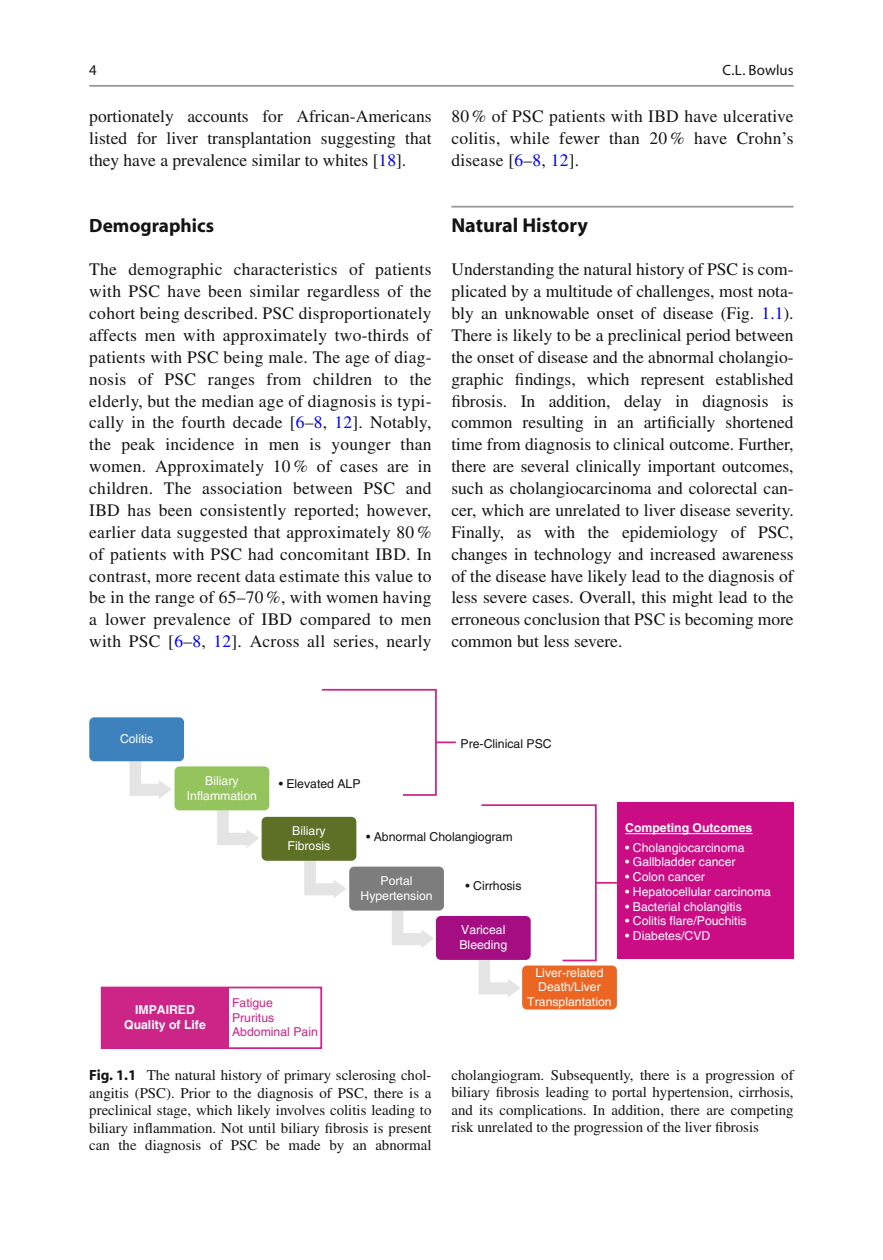
<style>
.page{position:relative;width:883px;height:1260px;background:#fff}
.page>*{position:absolute;margin:0;border:0;box-sizing:border-box;transform-origin:0 0}
.t1{font:700 20.12px "Ynjrmp Myriad";color:#131413}
.t2{font:700 19.25px "Ynjrmp Myriad";color:#131413}
.t3{font:17.5px/21.9px "Ccdpgc Times";color:#131413;text-align:justify}
.t4{font:14.88px/17.5px "Ccdpgc Times";color:#131413;text-align:justify}
.t5{font:14.88px "Qjvwsh Myriad";letter-spacing:.005em;color:#131413}
.t6{font:12.25px/14.7px "Hvnyfy Helvetica";color:#fff;text-align:center}
.t7{font:12.25px "Hvnyfy Helvetica";color:#131413}
.t8{font:700 12.25px/14.7px "Gjswsq Helvetica";color:#fff;text-align:center}
.t9{font:12.25px/14.7px "Hvnyfy Helvetica";color:#cc2487}
.s1{color:#00f}
.s2{font-family:"Ynjrmp Myriad";font-weight:700}
</style>
<div class="page">
<hr style="left:451px;top:206px;width:343px;height:2px;background:#989898">
<svg style="left:321px;top:688px;width:135px;height:108px"></svg>
<hr style="left:596px;top:882px;width:21px;height:2px;background:#cc2487">
<div style="left:617px;top:803px;width:177px;height:156px;background:#cb0d85"></div>
<div style="left:101px;top:987px;width:221px;height:62px;border:2px solid #cc2487"></div>
<div style="left:102px;top:988px;width:126px;height:60px;background:#cc2487"></div>
<svg style="left:130px;top:761px;width:42px;height:38px"></svg>
<div style="left:89px;top:717px;width:95px;height:44px;background:#3d82bd;border-radius:5px"></div>
<svg style="left:217px;top:810px;width:42px;height:38px"></svg>
<div style="left:175px;top:766px;width:94px;height:44px;background:#95c35e;border-radius:5px"></div>
<svg style="left:304px;top:861px;width:42px;height:37px"></svg>
<div style="left:262px;top:817px;width:94px;height:44px;background:#5d7026;border-radius:5px"></div>
<svg style="left:392px;top:911px;width:42px;height:37px"></svg>
<div style="left:349px;top:867px;width:95px;height:44px;background:#7d7d7d;border-radius:5px"></div>
<svg style="left:479px;top:804px;width:119px;height:193px"></svg>
<div style="left:436px;top:916px;width:95px;height:44px;background:#a50e82;border-radius:5px"></div>
<div style="left:522px;top:966px;width:95px;height:44px;background:#ec6623;border-radius:5px"></div>
<hr style="left:625px;top:833px;width:127px;height:1px;background:#fff">
<hr style="left:89px;top:85px;width:705px;height:2px;background:#989898">
<p class="t5" style="left:89px;top:64px;width:9px">4</p>
<p class="t3" style="left:89px;top:107px;width:344px">portionately accounts for African-Americans listed for liver transplantation suggesting that they have a prevalence similar to whites [ <span class="s1">18</span> ].</p>
<p class="t2" style="left:89px;top:218px;width:126px">Demographics</p>
<p class="t3" style="left:89px;top:260px;width:344px">The demographic characteristics of patients with PSC have been similar regardless of the cohort being described. PSC disproportionately affects men with approximately two-thirds of patients with PSC being male. The age of diag&shy;nosis of PSC ranges from children to the elderly, but the median age of diagnosis is typi&shy;cally in the fourth decade [ <span class="s1">6</span> – <span class="s1">8</span> , <span class="s1">12</span> ]. Notably, the peak incidence in men is younger than women. Approximately 10 % of cases are in children. The association between PSC and IBD has been consistently reported; however, earlier data suggested that approximately 80 % of patients with PSC had concomitant IBD. In contrast, more recent data estimate this value to be in the range of 65–70 %, with women having a lower prevalence of IBD compared to men with PSC [ <span class="s1">6</span> – <span class="s1">8</span> , <span class="s1">12</span> ]. Across all series, nearly</p>
<p class="t5" style="left:723px;top:64px;width:73px">C.L. Bowlus</p>
<p class="t3" style="left:451px;top:107px;width:344px">80 % of PSC patients with IBD have ulcerative colitis, while fewer than 20 % have Crohn’s disease [ <span class="s1">6</span> – <span class="s1">8</span> , <span class="s1">12</span> ].</p>
<p class="t1" style="left:451px;top:217px;width:138px">Natural History</p>
<p class="t3" style="left:451px;top:260px;width:344px">Understanding the natural history of PSC is com&shy;plicated by a multitude of challenges, most nota&shy;bly an unknowable onset of disease (Fig. <span class="s1">1.1</span> ).<br>There is likely to be a preclinical period between the onset of disease and the abnormal cholangio&shy;graphic findings, which represent established fibrosis. In addition, delay in diagnosis is common resulting in an artificially shortened time from diagnosis to clinical outcome. Further, there are several clinically important outcomes, such as cholangiocarcinoma and colorectal can&shy;cer, which are unrelated to liver disease severity.<br>Finally, as with the epidemiology of PSC, changes in technology and increased awareness of the disease have likely lead to the diagnosis of less severe cases. Overall, this might lead to the erroneous conclusion that PSC is becoming more common but less severe.</p>
<p class="t6" style="left:120px;top:733px;width:35px">Colitis</p>
<p class="t6" style="left:187px;top:774px;width:72px">Biliary<br>Inflammation</p>
<p class="t7" style="left:279px;top:780px;width:83px">• Elevated ALP</p>
<p class="t7" style="left:461px;top:739px;width:93px">Pre-Clinical PSC</p>
<p class="t6" style="left:288px;top:825px;width:44px">Biliary<br>Fibrosis</p>
<p class="t8" style="left:124px;top:1004px;width:83px">IMPAIRED<br>Quality of Life</p>
<p class="t9" style="left:232px;top:997px;width:87px">Fatigue<br>Pruritus<br>Abdominal Pain</p>
<p class="t7" style="left:366px;top:833px;width:148px">• Abnormal Cholangiogram</p>
<p class="t7" style="left:465px;top:882px;width:58px">• Cirrhosis</p>
<p class="t6" style="left:361px;top:875px;width:74px">Portal<br>Hypertension</p>
<p class="t6" style="left:459px;top:924px;width:49px;text-align:left">Variceal<br>Bleeding</p>
<p class="t6" style="left:527px;top:966px;width:86px">Liver-related<br>Death/Liver<br>Transplantation</p>
<p class="t8" style="left:625px;top:822px;width:129px">Competing Outcomes</p>
<p class="t6" style="left:625px;top:841px;width:121px">• Cholangiocarcinoma</p>
<p class="t6" style="left:625px;top:856px;width:112px">• Gallbladder cancer</p>
<p class="t6" style="left:625px;top:871px;width:81px">• Colon cancer</p>
<p class="t6" style="left:625px;top:885px;width:147px">• Hepatocellular carcinoma</p>
<p class="t6" style="left:625px;top:900px;width:118px">• Bacterial cholangitis</p>
<p class="t6" style="left:625px;top:915px;width:123px">• Colitis flare/Pouchitis</p>
<p class="t6" style="left:625px;top:929px;width:87px">• Diabetes/CVD</p>
<p class="t4" style="left:89px;top:1068px;width:344px"><span class="s2">Fig. 1.1</span> The natural history of primary sclerosing chol&shy;angitis (PSC). Prior to the diagnosis of PSC, there is a preclinical stage, which likely involves colitis leading to biliary inflammation. Not until biliary fibrosis is present can the diagnosis of PSC be made by an abnormal</p>
<p class="t4" style="left:451px;top:1068px;width:344px">cholangiogram. Subsequently, there is a progression of biliary fibrosis leading to portal hypertension, cirrhosis, and its complications. In addition, there are competing risk unrelated to the progression of the liver fibrosis</p>
</div>
